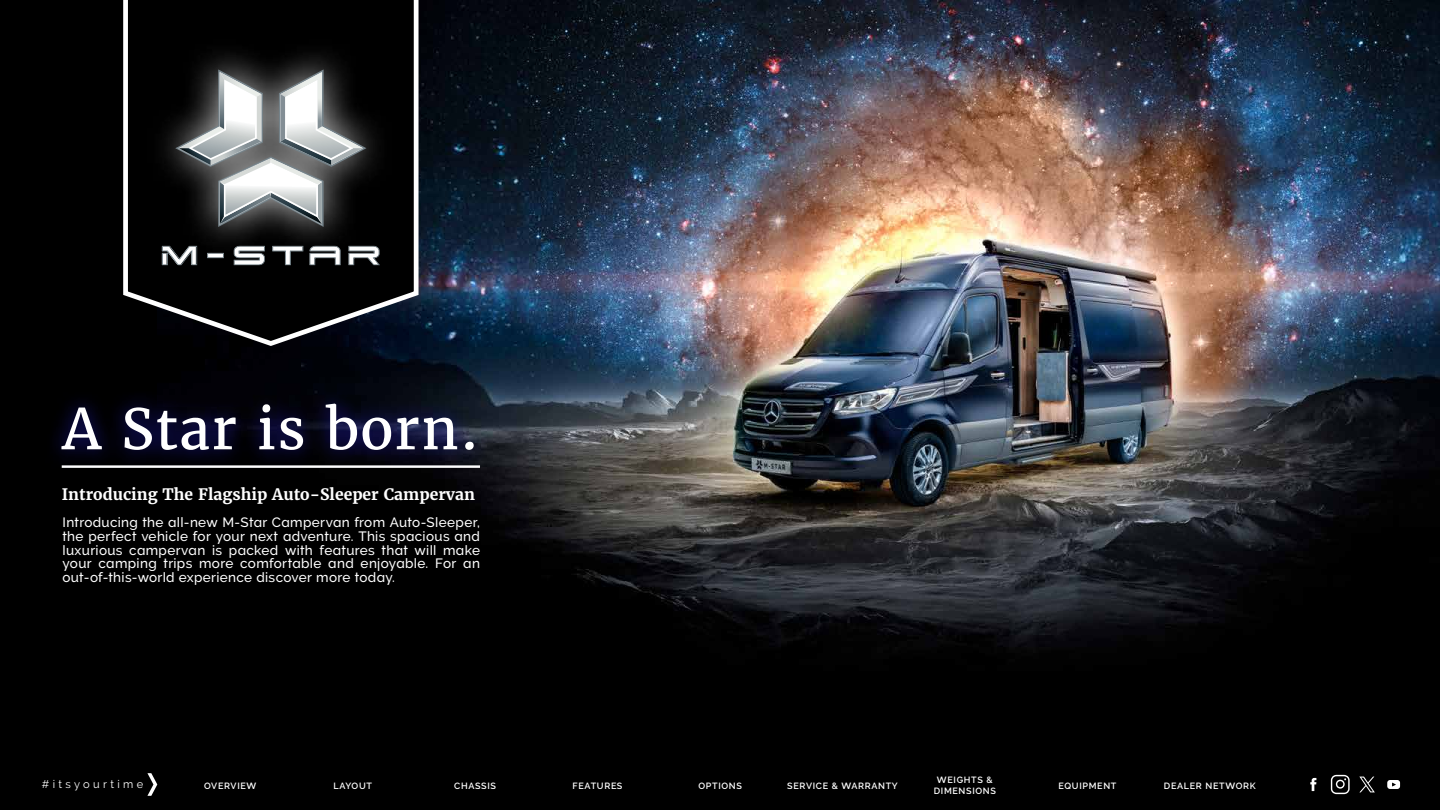
<style>
.page{position:relative;width:1440px;height:810px;background:#fff}
.page>*{position:absolute;margin:0;border:0;box-sizing:border-box;transform-origin:0 0}
.t1{font:55.72px "Merriweather";letter-spacing:.02em;color:#fff}
.t2{font:35.85px "Dodger Title";color:#fff}
.t3{font:700 15.75px "Merriweather";color:#fff}
.t4{font:500 13.5px/13.6px "Raleway";letter-spacing:.025em;color:#fff;text-align:justify}
.t5{font:11.1px "Raleway";letter-spacing:.3em;color:#fff}
.t6{font:600 9px/10.8px "Raleway";letter-spacing:.075em;color:#fff;text-align:center}
</style>
<div class="page">
<div style="left:0;top:0;width:1440px;height:769px;background:#000"></div>
<img style="left:240px;top:0;width:1200px;height:653px">
<div style="left:44px;top:386px;width:448px;height:83px;background:#2c29ff;opacity:.58"></div>
<svg style="left:123px;top:0;width:298px;height:349px"></svg>
<div style="left:146px;top:39px;width:250px;height:219px;background:#fff;opacity:.75"></div>
<svg style="left:175px;top:69px;width:191px;height:158px"></svg>
<div style="left:159px;top:242px;width:231px;height:33px;background:#000"></div>
<svg style="left:162px;top:245px;width:217px;height:20px"></svg>
<div style="left:0;top:759px;width:1440px;height:51px;background:#000"></div>
<svg style="left:147px;top:773px;width:10px;height:23px"></svg>
<svg style="left:1310px;top:778px;width:6px;height:13px"></svg>
<svg style="left:1387px;top:780px;width:13px;height:9px"></svg>
<svg style="left:1328px;top:772px;width:25px;height:25px"></svg>
<svg style="left:1331px;top:775px;width:19px;height:19px"></svg>
<svg style="left:1359px;top:777px;width:16px;height:15px"></svg>
<h2 class="t2" style="left:157px;top:239px;width:230px">M-STAR</h2>
<h1 class="t1" style="left:63px;top:394px;width:418px">A Star is born.</h1>
<p class="t3" style="left:62px;top:484px;width:415px">Introducing The Flagship Auto-Sleeper Campervan</p>
<p class="t4" style="left:63px;top:516px;width:419px">Introducing the all-new M-Star Campervan from Auto-Sleeper, the perfect vehicle for your next adventure. This spacious and luxurious campervan is packed with features that will make your camping trips more comfortable and enjoyable. For an out-of-this-world experience discover more today.</p>
<p class="t5" style="left:42px;top:778px;width:103px">#itsyourtime</p>
<p class="t6" style="left:204px;top:780px;width:54px">OVERVIEW</p>
<p class="t6" style="left:334px;top:780px;width:40px">LAYOUT</p>
<p class="t6" style="left:454px;top:780px;width:43px">CHASSIS</p>
<p class="t6" style="left:573px;top:780px;width:51px">FEATURES</p>
<p class="t6" style="left:698px;top:780px;width:45px">OPTIONS</p>
<p class="t6" style="left:787px;top:780px;width:112px">SERVICE &amp; WARRANTY</p>
<p class="t6" style="left:934px;top:775px;width:64px">WEIGHTS &amp;<br>DIMENSIONS</p>
<p class="t6" style="left:1059px;top:780px;width:59px">EQUIPMENT</p>
<p class="t6" style="left:1164px;top:780px;width:93px">DEALER NETWORK</p>
</div>
